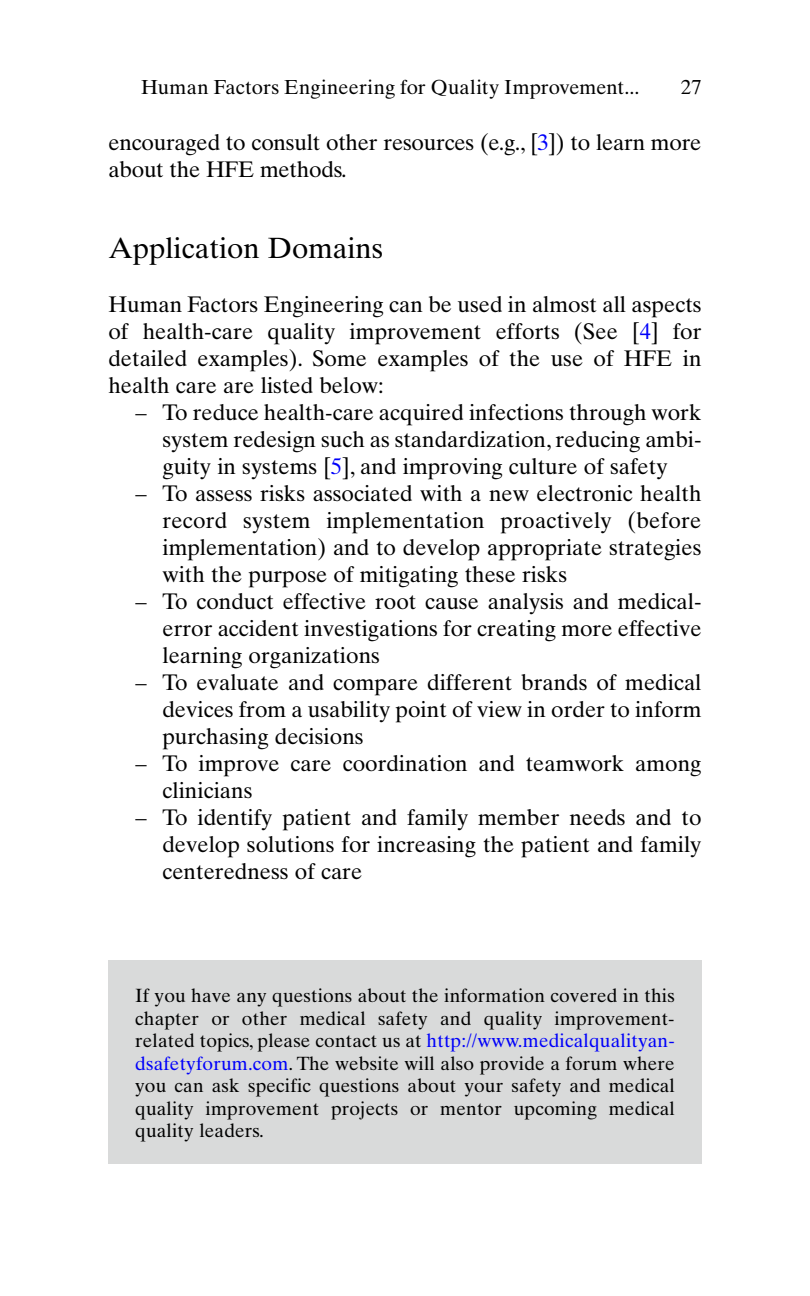
<style>
.page{position:relative;width:810px;height:1296px;background:#fff}
.page>*{position:absolute;margin:0;border:0;box-sizing:border-box;transform-origin:0 0}
.t1{font:29.25px "Vywdcr Times Ten";color:#000}
.t2{font:22.5px/27px "Vywdcr Times Ten";color:#000;text-align:justify}
.t3{font:20.25px "Vywdcr Times Ten";letter-spacing:.005em;color:#000}
.t4{font:19.12px/22.5px "Vywdcr Times Ten";letter-spacing:.01em;color:#000;text-align:justify}
.s1{color:#0000fa}
</style>
<div class="page">
<div style="left:108px;top:961px;width:594px;height:203px;background:#d9dada"></div>
<p class="t3" style="left:141px;top:80px;width:500px">Human Factors Engineering for Quality Improvement...</p>
<p class="t3" style="left:681px;top:80px;width:22px">27</p>
<p class="t2" style="left:108px;top:131px;width:595px">encouraged to consult other resources (e.g., [ <span class="s1">3</span> ]) to learn more about the HFE methods.</p>
<h1 class="t1" style="left:108px;top:237px;width:276px">Application Domains</h1>
<p class="t2" style="left:108px;top:293px;width:595px">Human Factors Engineering can be used in almost all aspects of health-care quality improvement efforts (See [ <span class="s1">4</span> ] for detailed examples). Some examples of the use of HFE in health care are listed below:</p>
<p class="t2" style="left:162px;top:401px;width:541px;text-indent:-27px">– To reduce health-care acquired infections through work system redesign such as standardization, reducing ambi&shy;guity in systems [ <span class="s1">5</span> ], and improving culture of safety</p>
<p class="t2" style="left:162px;top:482px;width:541px;text-indent:-27px">– To assess risks associated with a new electronic health record system implementation proactively (before implementation) and to develop appropriate strategies with the purpose of mitigating these risks</p>
<p class="t2" style="left:162px;top:590px;width:541px;text-indent:-27px">– To conduct effective root cause analysis and medical&shy;error accident investigations for creating more effective learning organizations</p>
<p class="t2" style="left:162px;top:671px;width:541px;text-indent:-27px">– To evaluate and compare different brands of medical devices from a usability point of view in order to inform purchasing decisions</p>
<p class="t2" style="left:162px;top:752px;width:541px;text-indent:-27px">– To improve care coordination and teamwork among clinicians</p>
<p class="t2" style="left:162px;top:806px;width:541px;text-indent:-27px">– To identify patient and family member needs and to develop solutions for increasing the patient and family centeredness of care</p>
<p class="t4" style="left:135px;top:986px;width:541px">If you have any questions about the information covered in this chapter or other medical safety and quality improvement&shy;related topics, please contact us at <span class="s1">http://www.medicalqualityan&shy;dsafetyforum.com</span>. The website will also provide a forum where you can ask specific questions about your safety and medical quality improvement projects or mentor upcoming medical quality leaders.</p>
</div>
